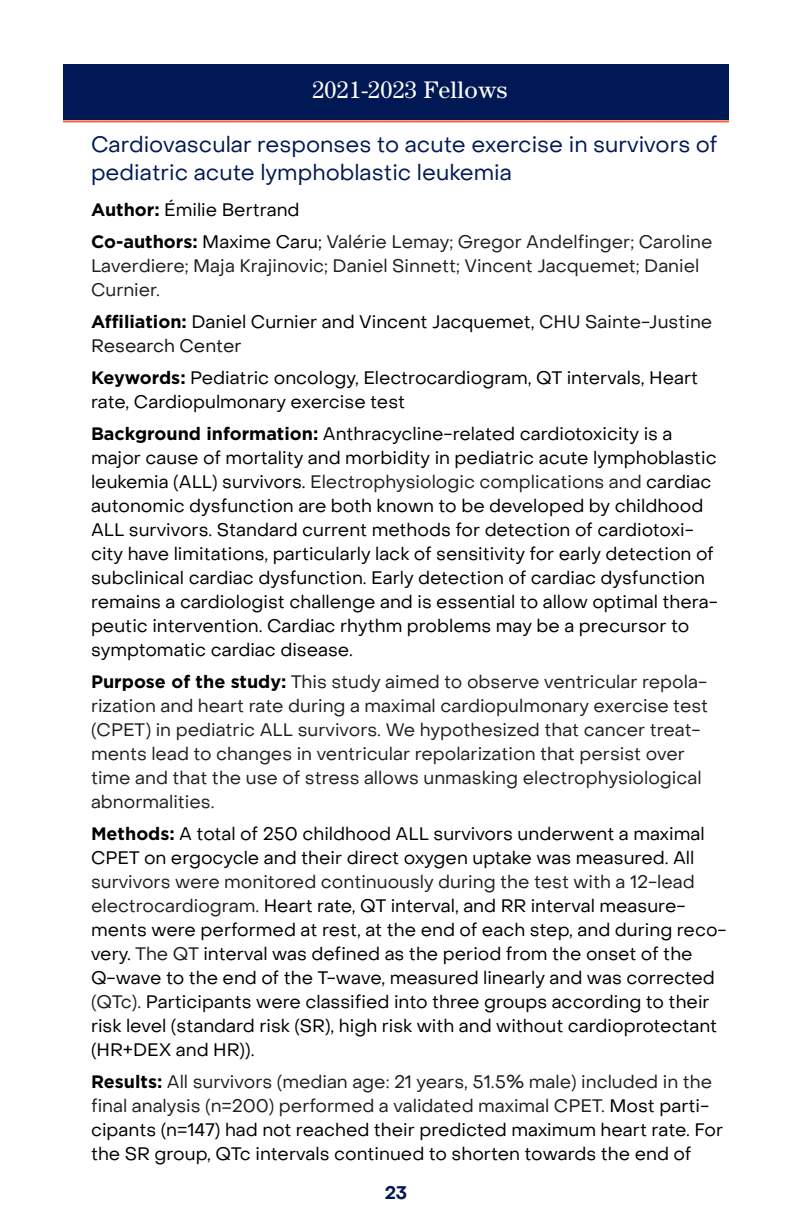
<style>
.page{position:relative;width:792px;height:1224px;background:#fff}
.page>*{position:absolute;margin:0;border:0;box-sizing:border-box;transform-origin:0 0}
.t1{font:24px "Century Std";letter-spacing:.01em;color:#fff}
.t2{font:22px/28px "PP Object Sans";color:#001954}
.t3{font:18px/24px "PP Object Sans";color:#000001}
.t4{font:18px/24px "PP Object Sans";color:#231f20}
.t5{font:700 18px "PP Object Sans";color:#001954}
.s1{font-family:"Gotham HTF";font-weight:700;color:#000001}
.s2{color:#000001}
.s3{font-family:"Gotham HTF";font-weight:700}
.s4{color:#131517}
.s5{color:#231f20}
</style>
<div class="page">
<div style="left:63px;top:64px;width:666px;height:56px;background:#001954"></div>
<hr style="left:63px;top:120px;width:666px;height:2px;background:#f15e3d">
<h1 class="t1" style="left:312px;top:76px;width:197px">2021-2023 Fellows</h1>
<p class="t2" style="left:91px;top:131px;width:628px">Cardiovascular responses to acute exercise in survivors of pediatric acute lymphoblastic leukemia</p>
<p class="t4" style="left:91px;top:194px;width:623px;line-height:32px"><span class="s1">Author:</span> <span class="s2">Émilie Bertrand<br></span><span class="s1">Co-authors:</span> <span class="s2">Maxime Caru;</span> Valérie Lemay; Gregor Andelfinger; Caroline</p>
<p class="t4" style="left:91px;top:254px;width:610px">Laverdiere; Maja Krajinovic; Daniel Sinnett; Vincent Jacquemet; Daniel<br>Curnier.</p>
<p class="t3" style="left:91px;top:310px;width:623px"><span class="s3">Affiliation:</span> Daniel Curnier and Vincent Jacquemet, <span class="s4">CHU Sainte-Justine<br>Research Center</span></p>
<p class="t3" style="left:91px;top:366px;width:609px"><span class="s3">Keywords:</span> Pediatric oncology, Electrocardiogram, QT intervals, Heart rate, Cardiopulmonary exercise test</p>
<p class="t3" style="left:91px;top:422px;width:628px"><span class="s3">Background information:</span> Anthracycline-related cardiotoxicity is a major cause of mortality and morbidity in pediatric acute lymphoblastic leukemia (ALL) survivors. <span class="s5">Electrophysiologic complications and</span> cardiac autonomic dysfunction are both known to be developed by childhood ALL survivors. Standard current methods for detection of cardiotoxi&shy;city have limitations, particularly lack of sensitivity for early detection of subclinical cardiac dysfunction. Early detection of cardiac dysfunction remains a cardiologist challenge and is essential to allow optimal thera&shy;peutic intervention. Cardiac rhythm problems may be a precursor to symptomatic cardiac disease.</p>
<p class="t4" style="left:91px;top:670px;width:619px"><span class="s1">Purpose of the study:</span> This study aimed to observe ventricular repola&shy;rization and heart rate during a maximal cardiopulmonary exercise test (CPET) in pediatric ALL survivors. We hypothesized that cancer treat&shy;ments lead to changes in ventricular repolarization that persist over time and that the use of stress allows unmasking electrophysiological abnormalities.</p>
<p class="t3" style="left:91px;top:822px;width:615px"><span class="s3">Methods:</span> A total of 250 childhood ALL survivors underwent a maximal<br>CPET on ergocycle and their direct oxygen uptake was measured. All</p>
<p class="t3" style="left:91px;top:870px;width:637px"><span class="s5">survivors were monitored continuously during the test with a 12-lead electrocardiogram.</span> Heart rate, QT interval, and RR interval measure&shy;ments were performed at rest, at the end of each step, and during reco&shy;very. <span class="s5">The QT</span> interval was defined as the period from the onset of the Q-wave to the end of the T-wave, measured linearly and was corrected <span class="s5">(QTc).</span> Participants were classified into three groups according to their risk level (standard risk (SR), high risk with and without cardioprotectant (HR+DEX and HR)).</p>
<p class="t3" style="left:91px;top:1070px;width:634px"><span class="s3">Results:</span> <span class="s5">All survivors (median age: 21 years, 51.5% male) included in the final analysis (n=200) performed a validated maximal CPET.</span> Most parti&shy;cipants (n=147) had not reached their predicted maximum heart rate. For the SR group, QTc intervals continued to shorten towards the end of</p>
<p class="t5" style="left:385px;top:1182px;width:24px">23</p>
</div>
